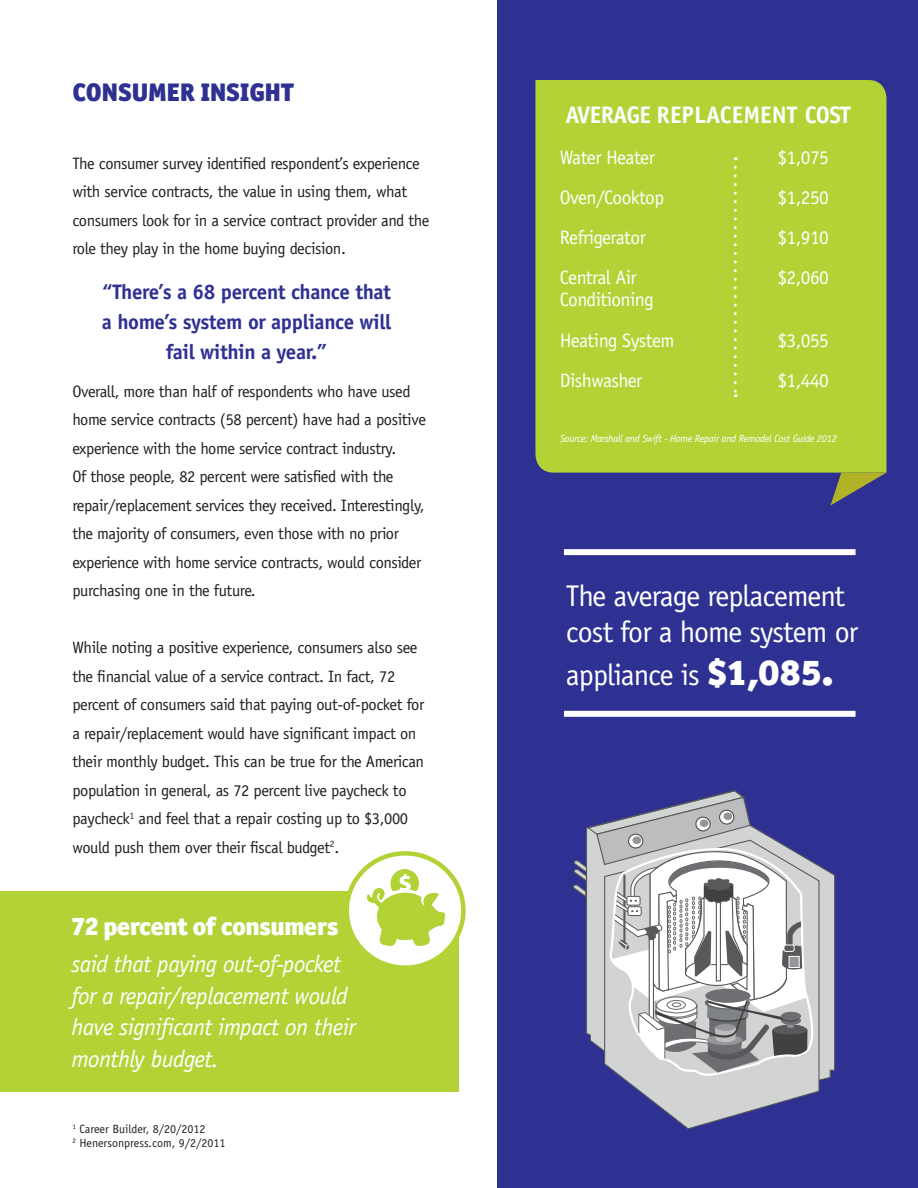
<style>
.page{position:relative;width:918px;height:1188px;background:#fff}
.page>*{position:absolute;margin:0;border:0;box-sizing:border-box;transform-origin:0 0}
.t1{font:30px/36px "Officina Sans Std";letter-spacing:-.03em;color:#fff}
.t2{font:25.5px "Officina Sans Black C";letter-spacing:-.03em;color:#fff}
.t3{font:25.5px "Officina Sans Black C";color:#2e3192}
.t4{font:italic 24px "Officina Sans Std";letter-spacing:-.025em;color:#fff}
.t5{font:700 24px "Officina Sans Std";letter-spacing:-.02em;color:#fff}
.t6{font:700 21px "Officina Sans Std";letter-spacing:-.02em;color:#2e3192}
.t7{font:19.5px/22.5px "Officina Sans Std";letter-spacing:-.03em;color:#fff}
.t8{font:16.5px/28.5px "Officina Sans Std";letter-spacing:-.025em;color:#231f20}
.t9{font:12px "Officina Sans Std";color:#231f20}
.t10{font:italic 10.5px "Officina Sans Std";letter-spacing:-.03em;color:#fff}
.s1{font-family:"Officina Sans Black C";font-size:36px}
</style>
<div class="page">
<div style="left:498px;top:0;width:420px;height:1188px;background:#2e3192"></div>
<div style="left:564px;top:549px;width:292px;height:6px;background:#fff"></div>
<div style="left:564px;top:711px;width:292px;height:6px;background:#fff"></div>
<div style="left:535px;top:80px;width:351px;height:393px;background:#b2d235"></div>
<svg style="left:820px;top:869px;width:15px;height:212px;background:#bebfc3"></svg>
<svg style="left:620px;top:1076px;width:200px;height:25px"></svg>
<svg style="left:616px;top:862px;width:209px;height:214px;background:#c4c5c7"></svg>
<svg style="left:649px;top:1073px;width:139px;height:57px"></svg>
<svg style="left:573px;top:790px;width:240px;height:283px"></svg>
<svg style="left:734px;top:167px;width:3px;height:230px"></svg>
<div style="left:0;top:891px;width:459px;height:200px;background:#b2d235"></div>
<svg style="left:347px;top:853px;width:116px;height:115px;fill:#fff"></svg>
<div style="left:345px;top:851px;width:121px;height:119px;border:4px solid #b2d235;border-radius:50%"></div>
<svg style="left:367px;top:866px;width:78px;height:80px"></svg>
<svg style="left:831px;top:473px;width:55px;height:32px"></svg>
<p class="t3" style="left:72px;top:76px;width:223px">CONSUMER INSIGHT</p>
<p class="t8" style="left:72px;top:149px;width:359px">The consumer survey identified respondent’s experience with service contracts, the value in using them, what consumers look for in a service contract provider and the role they play in the home buying decision.</p>
<p class="t6" style="left:102px;top:279px;width:290px">“There’s a 68 percent chance that</p>
<p class="t6" style="left:102px;top:309px;width:291px">a home’s system or appliance will</p>
<p class="t6" style="left:166px;top:339px;width:163px">fail within a year.”</p>
<p class="t8" style="left:72px;top:377px;width:355px">Overall, more than half of respondents who have used home service contracts (58 percent) have had a positive experience with the home service contract industry.<br>Of those people, 82 percent were satisfied with the repair/replacement services they received. Interestingly, the majority of consumers, even those with no prior experience with home service contracts, would consider purchasing one in the future.</p>
<p class="t8" style="left:72px;top:634px;width:353px">While noting a positive experience, consumers also see the financial value of a service contract. In fact, 72 percent of consumers said that paying out-of-pocket for a repair/replacement would have significant impact on their monthly budget. This can be true for the American population in general, as 72 percent live paycheck to paycheck<sup>1</sup> and feel that a repair costing up to $3,000 would push them over their fiscal budget<sup>2</sup>.</p>
<p class="t2" style="left:72px;top:910px;width:269px">72 percent of consumers</p>
<p class="t4" style="left:72px;top:950px;width:271px">said that paying out-of-pocket</p>
<p class="t4" style="left:72px;top:982px;width:278px">for a repair/replacement would</p>
<p class="t4" style="left:72px;top:1013px;width:286px">have significant impact on their</p>
<p class="t4" style="left:72px;top:1045px;width:149px">monthly budget.</p>
<p class="t9" style="left:72px;top:1122px;width:135px"><sup>1</sup> Career Builder, 8/20/2012</p>
<p class="t9" style="left:72px;top:1136px;width:155px"><sup>2</sup> Henersonpress.com, 9/2/2011</p>
<p class="t5" style="left:565px;top:100px;width:287px">AVERAGE REPLACEMENT COST</p>
<p class="t7" style="left:560px;top:146px;width:97px">Water Heater</p>
<p class="t7" style="left:777px;top:146px;width:53px">$1,075</p>
<p class="t7" style="left:560px;top:186px;width:106px">Oven/Cooktop</p>
<p class="t7" style="left:777px;top:186px;width:53px">$1,250</p>
<p class="t7" style="left:560px;top:226px;width:88px">Refrigerator</p>
<p class="t7" style="left:777px;top:226px;width:53px">$1,910</p>
<p class="t7" style="left:560px;top:266px;width:96px">Central Air<br>Conditioning</p>
<p class="t7" style="left:777px;top:266px;width:53px">$2,060</p>
<p class="t7" style="left:560px;top:329px;width:116px">Heating System</p>
<p class="t7" style="left:777px;top:329px;width:53px">$3,055</p>
<p class="t7" style="left:560px;top:369px;width:84px">Dishwasher</p>
<p class="t7" style="left:777px;top:369px;width:53px">$1,440</p>
<p class="t10" style="left:560px;top:432px;width:279px">Source: Marshall and Swift - Home Repair and Remodel Cost Guide 2012</p>
<p class="t1" style="left:566px;top:578px;width:294px">The average replacement cost for a home system or</p>
<p class="t1" style="left:566px;top:657px;width:269px">appliance is <span class="s1">$1,085.</span></p>
</div>
